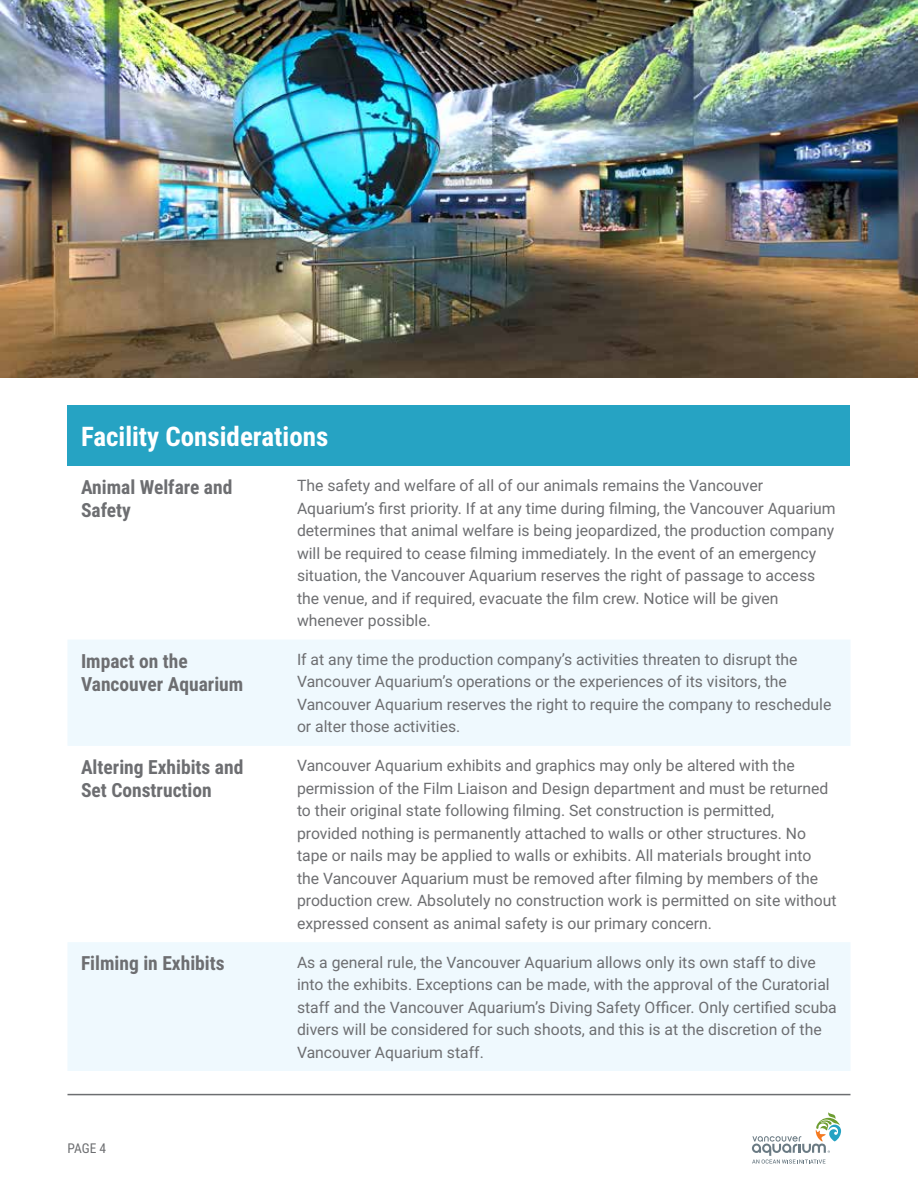
<style>
.page{position:relative;width:918px;height:1188px;background:#fff}
.page>*{position:absolute;margin:0;border:0;box-sizing:border-box;transform-origin:0 0}
.t1{font:700 27px "Roboto Condensed";color:#fff}
.t2{font:700 19.5px/23.4px "Roboto Condensed";color:#6d6e71}
.t3{font:15.75px/22.5px "Roboto";color:#6d6e71}
.t4{font:13.5px "Roboto Condensed";color:#6d6e71}
</style>
<div class="page">
<hr style="left:68px;top:1094px;width:782px;height:1px;background:#6d6e71">
<svg style="left:752px;top:1112px;width:89px;height:52px"></svg>
<div style="left:68px;top:405px;width:782px;height:61px;background:#26a3c3"></div>
<svg style="left:68px;top:640px;width:782px;height:431px;fill:#eff9fe"></svg>
<img style="left:0;top:0;width:918px;height:378px">
<h1 class="t1" style="left:81px;top:417px;width:249px">Facility Considerations</h1>
<p class="t2" style="left:81px;top:475px;width:153px">Animal Welfare and<br>Safety</p>
<p class="t3" style="left:297px;top:474px;width:540px">The safety and welfare of all of our animals remains the Vancouver Aquarium’s first priority. If at any time during filming, the Vancouver Aquarium determines that animal welfare is being jeopardized, the production company will be required to cease filming immediately. In the event of an emergency situation, the Vancouver Aquarium reserves the right of passage to access the venue, and if required, evacuate the film crew. Notice will be given whenever possible.</p>
<p class="t2" style="left:81px;top:648px;width:164px">Impact on the<br>Vancouver Aquarium</p>
<p class="t3" style="left:297px;top:647px;width:536px">If at any time the production company’s activities threaten to disrupt the Vancouver Aquarium’s operations or the experiences of its visitors, the Vancouver Aquarium reserves the right to require the company to reschedule or alter those activities.</p>
<p class="t2" style="left:81px;top:755px;width:164px">Altering Exhibits and<br>Set Construction</p>
<p class="t3" style="left:297px;top:754px;width:541px">Vancouver Aquarium exhibits and graphics may only be altered with the permission of the Film Liaison and Design department and must be returned to their original state following filming. Set construction is permitted, provided nothing is permanently attached to walls or other structures. No tape or nails may be applied to walls or exhibits. All materials brought into the Vancouver Aquarium must be removed after filming by members of the production crew. Absolutely no construction work is permitted on site without expressed consent as animal safety is our primary concern.</p>
<p class="t2" style="left:81px;top:951px;width:145px">Filming in Exhibits</p>
<p class="t3" style="left:297px;top:950px;width:541px">As a general rule, the Vancouver Aquarium allows only its own staff to dive into the exhibits. Exceptions can be made, with the approval of the Curatorial staff and the Vancouver Aquarium’s Diving Safety Officer. Only certified scuba divers will be considered for such shoots, and this is at the discretion of the Vancouver Aquarium staff.</p>
<p class="t4" style="left:68px;top:1139px;width:40px">PAGE 4</p>
</div>
